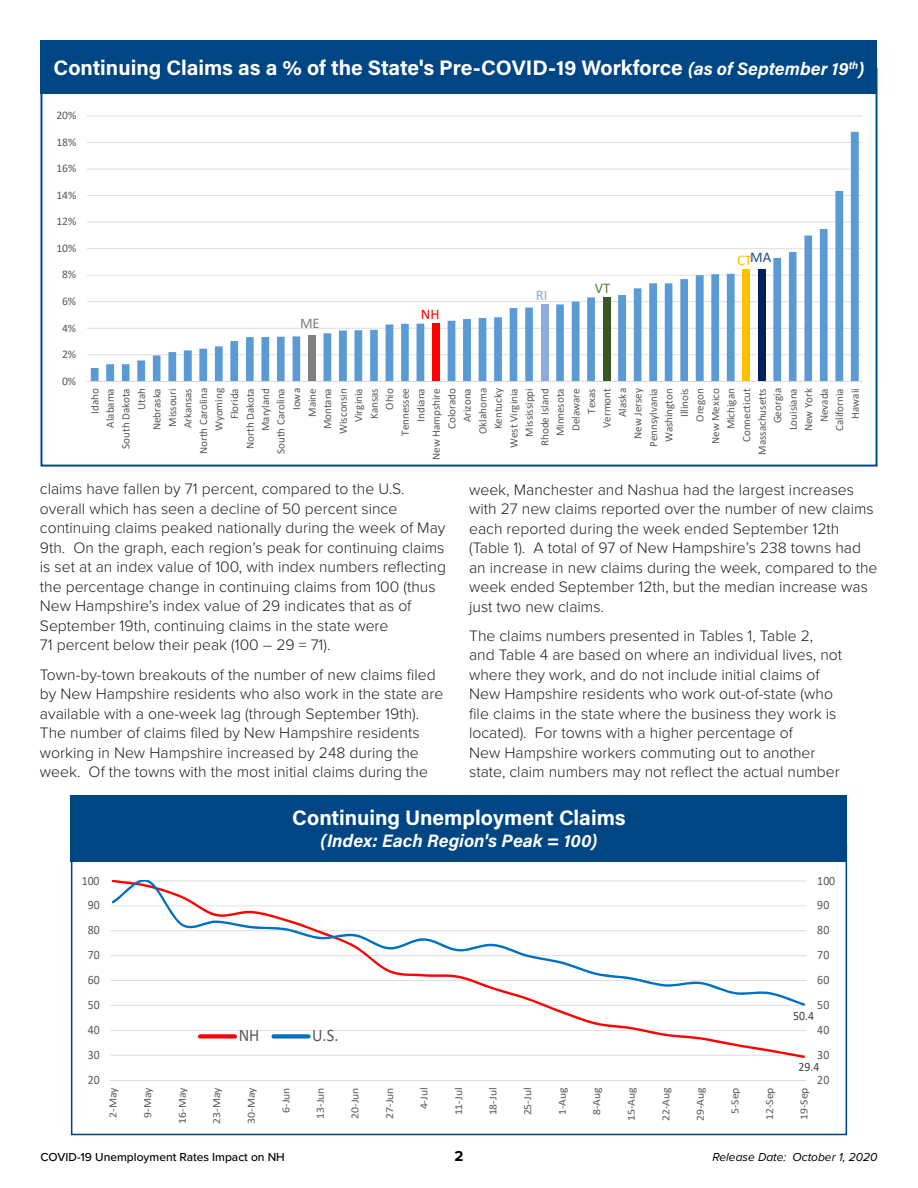
<style>
.page{position:relative;width:918px;height:1188px;background:#fff}
.page>*{position:absolute;margin:0;border:0;box-sizing:border-box;transform-origin:0 0}
.t1{font:700 21px "Acumin Pro";color:#fff}
.t2{font:italic 700 18px "Acumin Pro";color:#fff}
.t3{font:17.7px "Calibri";color:#595959;scale:.92 1}
.BODY{font:300 15.75px/19.5px "Proxima Nova";color:#231f20}
.t4{font:700 15px "Proxima Nova";color:#000}
.t5{font:14.85px/18.3px "Calibri";letter-spacing:-.005em;color:#595959;scale:.93 1}
.t6{font:14.7px "Calibri";color:#ffc000}
.t7{font:14.7px "Calibri";color:#f00}
.t8{font:14.7px "Calibri";color:#7e7e7e}
.t9{font:14.7px "Calibri";color:#548335}
.t10{font:14.7px "Calibri";color:#90aadc}
.t11{font:12.75px "Calibri";color:#595959;scale:.93 1}
.t12{font:12.75px "Calibri";color:#404040;scale:.93 1}
.t13{font:500 12px "Proxima Nova";color:#000}
.t14{font:italic 12px "Proxima Nova";color:#000}
.t15{font:11.55px "Calibri";letter-spacing:-.01em;color:#595959}
.t16{font:11.1px/15.5px "Calibri";letter-spacing:-.005em;color:#595959;text-align:right}
.t17{font:10.8px "Calibri";letter-spacing:-.005em;color:#595959;scale:1.08 1}
.s1{font-style:italic;font-size:18px}
</style>
<div class="page">
<hr style="left:87px;top:354px;width:775px;height:1px;background:#d9d9d9">
<hr style="left:87px;top:328px;width:775px;height:1px;background:#d9d9d9">
<hr style="left:87px;top:301px;width:775px;height:1px;background:#d9d9d9">
<hr style="left:87px;top:275px;width:775px;height:1px;background:#d9d9d9">
<hr style="left:87px;top:248px;width:775px;height:1px;background:#d9d9d9">
<hr style="left:87px;top:222px;width:775px;height:1px;background:#d9d9d9">
<hr style="left:87px;top:195px;width:775px;height:1px;background:#d9d9d9">
<hr style="left:87px;top:169px;width:775px;height:1px;background:#d9d9d9">
<hr style="left:87px;top:142px;width:775px;height:1px;background:#d9d9d9">
<hr style="left:87px;top:116px;width:775px;height:1px;background:#d9d9d9">
<svg style="left:91px;top:132px;width:768px;height:249px"></svg>
<hr style="left:87px;top:381px;width:775px;height:1px;background:#d9d9d9">
<div style="left:40px;top:40px;width:838px;height:54px;background:#004684"></div>
<hr style="left:110px;top:1055px;width:696px;height:1px;background:#d9d9d9">
<hr style="left:110px;top:1030px;width:696px;height:1px;background:#d9d9d9">
<hr style="left:110px;top:1005px;width:696px;height:1px;background:#d9d9d9">
<hr style="left:110px;top:980px;width:696px;height:1px;background:#d9d9d9">
<hr style="left:110px;top:955px;width:696px;height:1px;background:#d9d9d9">
<hr style="left:110px;top:930px;width:696px;height:1px;background:#d9d9d9">
<hr style="left:110px;top:906px;width:696px;height:1px;background:#d9d9d9">
<hr style="left:110px;top:881px;width:696px;height:1px;background:#d9d9d9">
<hr style="left:110px;top:1080px;width:696px;height:1px;background:#d9d9d9">
<svg style="left:112px;top:1006px;width:693px;height:52px"></svg>
<svg style="left:112px;top:881px;width:693px;height:125px"></svg>
<div style="left:198px;top:1034px;width:39px;height:5px;background:#f00;border-radius:2px"></div>
<div style="left:272px;top:1034px;width:39px;height:5px;background:#0070c0;border-radius:2px"></div>
<div style="left:71px;top:795px;width:776px;height:67px;background:#004684"></div>
<p class="t1" style="left:54px;top:53px;width:812px">Continuing Claims as a % of the State's Pre-COVID-19 Workforce <span class="s1">(as of September 19</span><sup>th</sup><span class="s1">)</span></p>
<p class="t15" style="left:56px;top:107px;width:21px">20%</p>
<p class="t15" style="left:56px;top:134px;width:21px">18%</p>
<p class="t15" style="left:56px;top:160px;width:21px">16%</p>
<p class="t15" style="left:56px;top:187px;width:21px">14%</p>
<p class="t15" style="left:56px;top:213px;width:21px">12%</p>
<p class="t15" style="left:56px;top:240px;width:21px">10%</p>
<p class="t15" style="left:62px;top:267px;width:16px">8%</p>
<p class="t15" style="left:62px;top:293px;width:16px">6%</p>
<p class="t15" style="left:62px;top:320px;width:16px">4%</p>
<p class="t15" style="left:62px;top:346px;width:16px">2%</p>
<p class="t15" style="left:62px;top:373px;width:16px">0%</p>
<p class="t8" style="left:300px;top:312px;width:21px">ME</p>
<p class="t7" style="left:421px;top:304px;width:20px">NH</p>
<p class="t10" style="left:536px;top:285px;width:13px">RI</p>
<p class="t9" style="left:595px;top:278px;width:17px">VT</p>
<p class="t6" style="left:737px;top:250px;width:36px">CT<sup>MA</sup></p>
<p class="t16" style="left:87px;top:460px;width:73px;rotate:-90deg">Idaho<br>Alabama<br>South Dakota<br>Utah<br>Nebraska<br>Missouri<br>Arkansas<br>North Carolina<br>Wyoming<br>Florida<br>North Dakota<br>Maryland<br>South Carolina<br>Iowa<br>Maine<br>Montana<br>Wisconsin<br>Virginia<br>Kansas<br>Ohio<br>Tennessee<br>Indiana<br>New Hampshire<br>Colorado<br>Arizona<br>Oklahoma<br>Kentucky<br>West Virginia<br>Mississippi<br>Rhode Island<br>Minnesota<br>Delaware<br>Texas<br>Vermont<br>Alaska<br>New Jersey<br>Pennsylvania<br>Washington<br>Illinois<br>Oregon<br>New Mexico<br>Michigan<br>Connecticut<br>Massachusetts<br>Georgia<br>Louisiana<br>New York<br>Nevada<br>California<br>Hawaii</p>
<p class="BODY" style="left:40px;top:479px;width:408px">claims have fallen by 71 percent, compared to the U.S. overall which has seen a decline of 50 percent since continuing claims peaked nationally during the week of May 9th. On the graph, each region’s peak for continuing claims is set at an index value of 100, with index numbers reflecting the percentage change in continuing claims from 100 (thus New Hampshire’s index value of 29 indicates that as of September 19th, continuing claims in the state were<br>71 percent below their peak (100 – 29 = 71).</p>
<p class="BODY" style="left:40px;top:664px;width:405px">Town-by-town breakouts of the number of new claims filed by New Hampshire residents who also work in the state are available with a one-week lag (through September 19th).<br>The number of claims filed by New Hampshire residents working in New Hampshire increased by 248 during the week. Of the towns with the most initial claims during the</p>
<p class="BODY" style="left:469px;top:479px;width:410px">week, Manchester and Nashua had the largest increases with 27 new claims reported over the number of new claims each reported during the week ended September 12th (Table 1). A total of 97 of New Hampshire’s 238 towns had an increase in new claims during the week, compared to the week ended September 12th, but the median increase was just two new claims.</p>
<p class="BODY" style="left:469px;top:625px;width:375px">The claims numbers presented in Tables 1, Table 2, and Table 4 are based on where an individual lives, not where they work, and do not include initial claims of New Hampshire residents who work out-of-state (who file claims in the state where the business they work is located). For towns with a higher percentage of<br>New Hampshire workers commuting out to another state, claim numbers may not reflect the actual number</p>
<p class="t5" style="left:363px;top:702px;width:207px">Continuing Unemployment Claims (Index: Each Region's Peak = 100)</p>
<p class="t1" style="left:292px;top:803px;width:335px">Continuing Unemployment Claims</p>
<p class="t2" style="left:321px;top:828px;width:278px">(Index: Each Region's Peak = 100)</p>
<p class="t11" style="left:82px;top:871px;width:21px">100</p>
<p class="t11" style="left:817px;top:871px;width:21px">100</p>
<p class="t11" style="left:88px;top:896px;width:14px">90</p>
<p class="t11" style="left:817px;top:896px;width:15px">90</p>
<p class="t11" style="left:88px;top:921px;width:14px">80</p>
<p class="t11" style="left:817px;top:921px;width:15px">80</p>
<p class="t11" style="left:88px;top:946px;width:14px">70</p>
<p class="t11" style="left:817px;top:946px;width:15px">70</p>
<p class="t11" style="left:88px;top:971px;width:14px">60</p>
<p class="t11" style="left:817px;top:971px;width:15px">60</p>
<p class="t11" style="left:88px;top:996px;width:14px">50</p>
<p class="t11" style="left:817px;top:996px;width:15px">50</p>
<p class="t12" style="left:793px;top:1007px;width:24px">50.4</p>
<p class="t11" style="left:88px;top:1021px;width:14px">40</p>
<p class="t3" style="left:239px;top:1023px;width:24px">NH</p>
<p class="t3" style="left:312px;top:1023px;width:30px">U.S.</p>
<p class="t11" style="left:817px;top:1021px;width:15px">40</p>
<p class="t11" style="left:88px;top:1046px;width:14px">30</p>
<p class="t11" style="left:817px;top:1046px;width:15px">30</p>
<p class="t12" style="left:798px;top:1058px;width:24px">29.4</p>
<p class="t11" style="left:88px;top:1071px;width:14px">20</p>
<p class="t11" style="left:817px;top:1071px;width:15px">20</p>
<p class="t17" style="left:106px;top:1118px;width:30px;rotate:-90deg">2-May</p>
<p class="t17" style="left:140px;top:1118px;width:30px;rotate:-90deg">9-May</p>
<p class="t17" style="left:175px;top:1124px;width:35px;rotate:-90deg">16-May</p>
<p class="t17" style="left:209px;top:1124px;width:35px;rotate:-90deg">23-May</p>
<p class="t17" style="left:244px;top:1124px;width:35px;rotate:-90deg">30-May</p>
<p class="t17" style="left:278px;top:1113px;width:25px;rotate:-90deg">6-Jun</p>
<p class="t17" style="left:313px;top:1119px;width:31px;rotate:-90deg">13-Jun</p>
<p class="t17" style="left:347px;top:1119px;width:31px;rotate:-90deg">20-Jun</p>
<p class="t17" style="left:382px;top:1119px;width:31px;rotate:-90deg">27-Jun</p>
<p class="t17" style="left:416px;top:1109px;width:22px;rotate:-90deg">4-Jul</p>
<p class="t17" style="left:451px;top:1115px;width:27px;rotate:-90deg">11-Jul</p>
<p class="t17" style="left:486px;top:1115px;width:27px;rotate:-90deg">18-Jul</p>
<p class="t17" style="left:520px;top:1115px;width:27px;rotate:-90deg">25-Jul</p>
<p class="t17" style="left:555px;top:1115px;width:27px;rotate:-90deg">1-Aug</p>
<p class="t17" style="left:589px;top:1115px;width:27px;rotate:-90deg">8-Aug</p>
<p class="t17" style="left:624px;top:1121px;width:33px;rotate:-90deg">15-Aug</p>
<p class="t17" style="left:658px;top:1121px;width:33px;rotate:-90deg">22-Aug</p>
<p class="t17" style="left:693px;top:1121px;width:33px;rotate:-90deg">29-Aug</p>
<p class="t17" style="left:727px;top:1114px;width:26px;rotate:-90deg">5-Sep</p>
<p class="t17" style="left:762px;top:1120px;width:32px;rotate:-90deg">12-Sep</p>
<p class="t17" style="left:796px;top:1120px;width:32px;rotate:-90deg">19-Sep</p>
<p class="t13" style="left:40px;top:1148px;width:246px">COVID-19 Unemployment Rates Impact on NH</p>
<p class="t4" style="left:454px;top:1145px;width:10px">2</p>
<p class="t14" style="left:712px;top:1148px;width:167px">Release Date: October 1, 2020</p>
</div>
